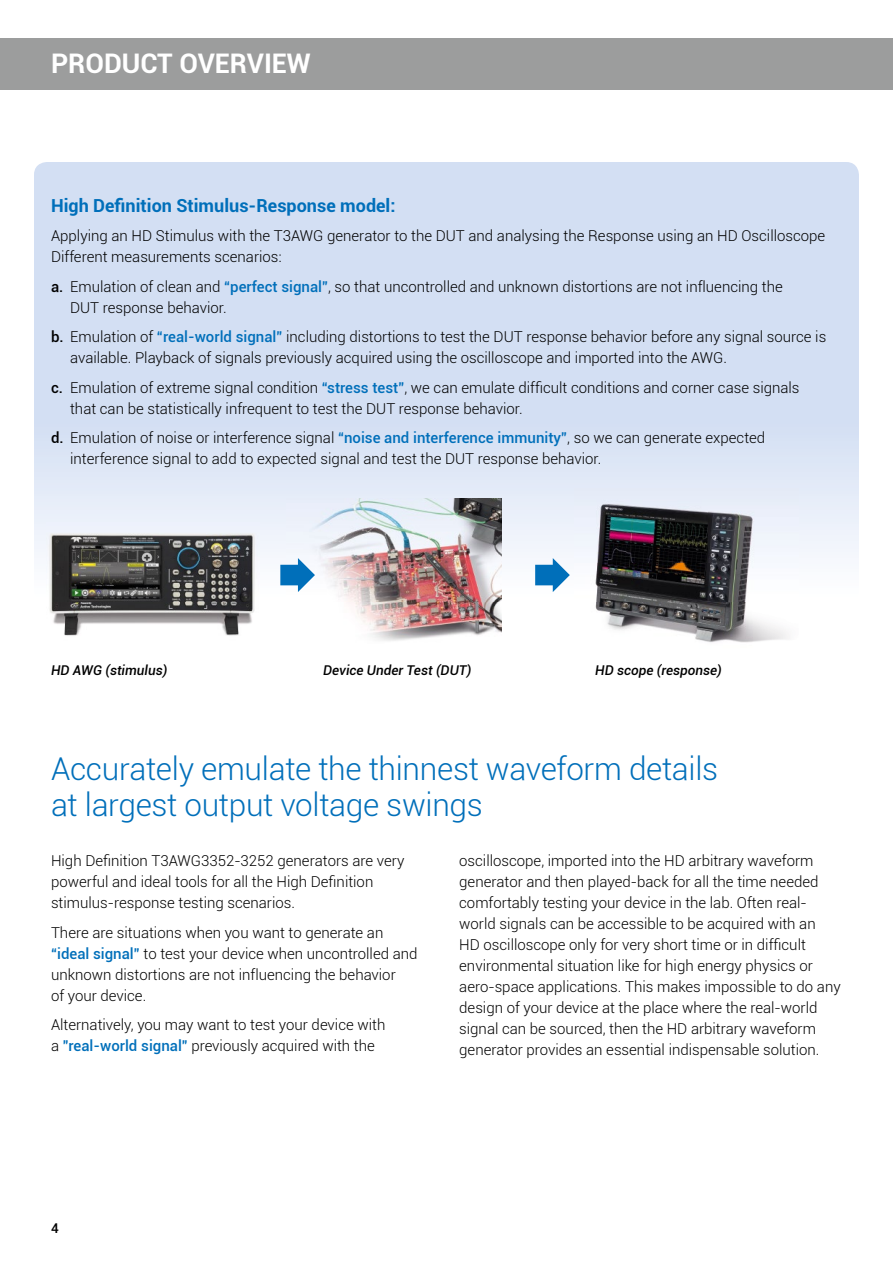
<style>
.page{position:relative;width:893px;height:1263px;background:#fff}
.page>*{position:absolute;margin:0;border:0;box-sizing:border-box;transform-origin:0 0}
.t1{font:300 31.5px/36px "Roboto";letter-spacing:-.01em;color:#006fba}
.t2{font:700 27px "Roboto";color:#fff}
.t3{font:700 18px "Roboto";color:#006fba}
.t4{font:300 15px/21px "Roboto";color:#000}
.t5{font:italic 500 13.5px "Roboto";color:#000}
.t6{font:500 13.5px "Roboto";color:#000}
.s1{font-weight:500}
.s2{font-weight:500;color:#006fba}
</style>
<div class="page">
<div style="left:0;top:38px;width:893px;height:51px;background:#9c9d9d"></div>
<svg style="left:34px;top:162px;width:825px;height:399px;background:#d6e1f3"></svg>
<img style="left:47px;top:522px;width:212px;height:114px">
<img style="left:287px;top:498px;width:215px;height:143px">
<img style="left:574px;top:488px;width:225px;height:155px">
<svg style="left:280px;top:558px;width:35px;height:34px"></svg>
<svg style="left:535px;top:558px;width:35px;height:34px"></svg>
<h2 class="t2" style="left:51px;top:45px;width:261px">PRODUCT OVERVIEW</h2>
<p class="t3" style="left:51px;top:192px;width:346px">High Definition Stimulus-Response model:</p>
<p class="t4" style="left:51px;top:225px;width:776px">Applying an HD Stimulus with the T3AWG generator to the DUT and analysing the Response using an HD Oscilloscope<br>Different measurements scenarios:</p>
<p class="t4" style="left:70px;top:275px;width:714px;text-indent:-19px"><span class="s1">a.</span> Emulation of clean and <span class="s2">“perfect signal”</span>, so that uncontrolled and unknown distortions are not influencing the<br>DUT response behavior.</p>
<p class="t4" style="left:70px;top:326px;width:758px;text-indent:-19px"><span class="s1">b.</span> Emulation of <span class="s2">“real-world signal”</span> including distortions to test the DUT response behavior before any signal source is available. Playback of signals previously acquired using the oscilloscope and imported into the AWG.</p>
<p class="t4" style="left:70px;top:376px;width:731px;text-indent:-19px"><span class="s1">c.</span> Emulation of extreme signal condition <span class="s2">“stress test”</span>, we can emulate difficult conditions and corner case signals that can be statistically infrequent to test the DUT response behavior.</p>
<p class="t4" style="left:70px;top:427px;width:697px;text-indent:-19px"><span class="s1">d.</span> Emulation of noise or interference signal <span class="s2">“noise and interference immunity”</span>, so we can generate expected interference signal to add to expected signal and test the DUT response behavior.</p>
<p class="t5" style="left:51px;top:661px;width:118px">HD AWG (stimulus)</p>
<p class="t5" style="left:323px;top:661px;width:150px">Device Under Test (DUT)</p>
<p class="t5" style="left:595px;top:661px;width:128px">HD scope (response)</p>
<h1 class="t1" style="left:51px;top:749px;width:669px">Accurately emulate the thinnest waveform details at largest output voltage swings</h1>
<p class="t4" style="left:51px;top:850px;width:355px">High Definition T3AWG3352-3252 generators are very powerful and ideal tools for all the High Definition stimulus-response testing scenarios.</p>
<p class="t4" style="left:51px;top:921px;width:368px">There are situations when you want to generate an <span class="s2">“ideal signal”</span> to test your device when uncontrolled and unknown distortions are not influencing the behavior<br>of your device.</p>
<p class="t4" style="left:51px;top:1014px;width:336px">Alternatively, you may want to test your device with a <span class="s2">"real-world signal"</span> previously acquired with the</p>
<p class="t4" style="left:459px;top:850px;width:383px">oscilloscope, imported into the HD arbitrary waveform generator and then played-back for all the time needed comfortably testing your device in the lab. Often real&shy;world signals can be accessible to be acquired with an<br>HD oscilloscope only for very short time or in difficult environmental situation like for high energy physics or aero-space applications. This makes impossible to do any design of your device at the place where the real-world signal can be sourced, then the HD arbitrary waveform generator provides an essential indispensable solution.</p>
<p class="t6" style="left:51px;top:1219px;width:9px">4</p>
</div>
